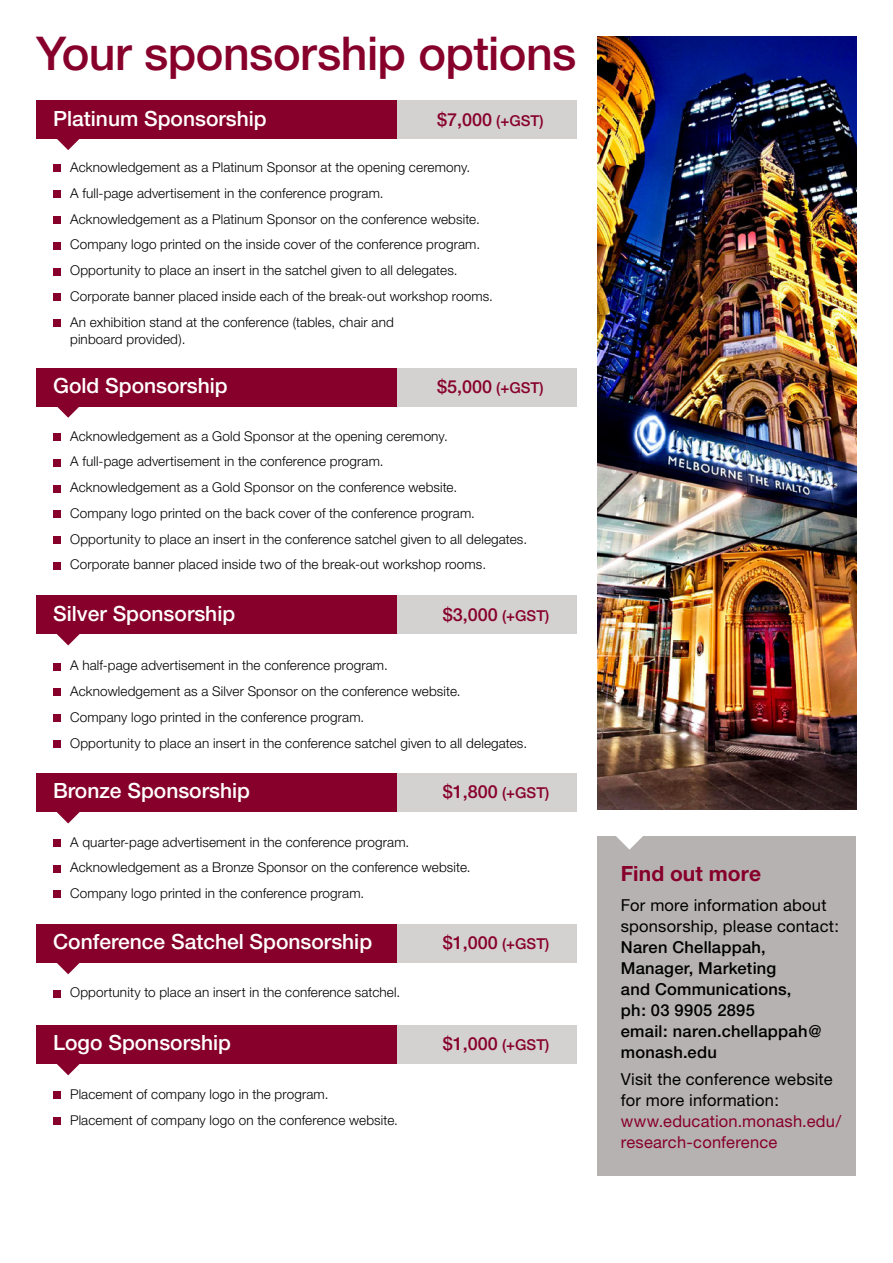
<style>
.page{position:relative;width:893px;height:1263px;background:#fff}
.page>*{position:absolute;margin:0;border:0;box-sizing:border-box;transform-origin:0 0}
.t1{font:500 46.65px "Helvetica Neue";letter-spacing:-.01em;color:#87002c}
.t2{font:500 21px "Helvetica Neue";color:#fff}
.t3{font:700 21px "Helvetica Neue";letter-spacing:.005em;color:#87002c}
.t4{font:500 18px "Helvetica Neue";color:#87002c}
.t5{font:500 16.5px/21px "Helvetica Neue";letter-spacing:.015em;color:#000}
.t6{font:16.5px/21px "Helvetica Neue";letter-spacing:.01em;color:#000}
.t7{font:16.5px/21px "Helvetica Neue";letter-spacing:.01em;color:#87002c}
.t8{font:300 13.5px/25.8px "Helvetica Neue";letter-spacing:.01em;color:#000}
.s1{font-size:15px}
</style>
<div class="page">
<div style="left:36px;top:924px;width:363px;height:39px;background:#87002c"></div>
<div style="left:36px;top:1025px;width:363px;height:39px;background:#87002c"></div>
<div style="left:397px;top:924px;width:180px;height:39px;background:#d4d1d1"></div>
<div style="left:397px;top:1025px;width:180px;height:39px;background:#d4d1d1"></div>
<div style="left:36px;top:774px;width:363px;height:38px;background:#87002c"></div>
<div style="left:397px;top:774px;width:180px;height:38px;background:#d4d1d1"></div>
<div style="left:36px;top:596px;width:363px;height:38px;background:#87002c"></div>
<div style="left:397px;top:596px;width:180px;height:38px;background:#d4d1d1"></div>
<div style="left:36px;top:368px;width:363px;height:38px;background:#87002c"></div>
<div style="left:397px;top:368px;width:180px;height:38px;background:#d4d1d1"></div>
<div style="left:36px;top:101px;width:363px;height:38px;background:#87002c"></div>
<div style="left:397px;top:101px;width:180px;height:38px;background:#d4d1d1"></div>
<div style="left:53px;top:165px;width:7px;height:7px;background:#87002c"></div>
<div style="left:53px;top:191px;width:7px;height:7px;background:#87002c"></div>
<div style="left:53px;top:216px;width:7px;height:8px;background:#87002c"></div>
<div style="left:53px;top:242px;width:7px;height:7px;background:#87002c"></div>
<div style="left:53px;top:268px;width:7px;height:7px;background:#87002c"></div>
<div style="left:53px;top:294px;width:7px;height:7px;background:#87002c"></div>
<div style="left:53px;top:319px;width:7px;height:8px;background:#87002c"></div>
<div style="left:597px;top:837px;width:259px;height:339px;background:#b6b2b2"></div>
<svg style="left:614px;top:836px;width:30px;height:14px"></svg>
<svg style="left:57px;top:139px;width:23px;height:11px"></svg>
<div style="left:53px;top:433px;width:7px;height:8px;background:#87002c"></div>
<div style="left:53px;top:459px;width:7px;height:7px;background:#87002c"></div>
<div style="left:53px;top:485px;width:7px;height:7px;background:#87002c"></div>
<div style="left:53px;top:511px;width:7px;height:7px;background:#87002c"></div>
<div style="left:53px;top:536px;width:7px;height:8px;background:#87002c"></div>
<div style="left:53px;top:562px;width:7px;height:7px;background:#87002c"></div>
<div style="left:53px;top:663px;width:7px;height:7px;background:#87002c"></div>
<div style="left:53px;top:689px;width:7px;height:7px;background:#87002c"></div>
<div style="left:53px;top:715px;width:7px;height:7px;background:#87002c"></div>
<div style="left:53px;top:740px;width:7px;height:7px;background:#87002c"></div>
<div style="left:53px;top:839px;width:7px;height:7px;background:#87002c"></div>
<div style="left:53px;top:865px;width:7px;height:7px;background:#87002c"></div>
<div style="left:53px;top:891px;width:7px;height:7px;background:#87002c"></div>
<div style="left:53px;top:990px;width:7px;height:7px;background:#87002c"></div>
<svg style="left:53px;top:406px;width:30px;height:12px"></svg>
<svg style="left:57px;top:634px;width:23px;height:11px"></svg>
<svg style="left:56px;top:812px;width:24px;height:11px"></svg>
<svg style="left:57px;top:963px;width:23px;height:11px"></svg>
<svg style="left:57px;top:1064px;width:23px;height:11px"></svg>
<div style="left:53px;top:1092px;width:7px;height:7px;background:#87002c"></div>
<div style="left:53px;top:1117px;width:7px;height:8px;background:#87002c"></div>
<img style="left:597px;top:36px;width:260px;height:774px">
<h1 class="t1" style="left:36px;top:26px;width:542px">Your sponsorship options</h1>
<h2 class="t2" style="left:53px;top:106px;width:215px">Platinum Sponsorship</h2>
<h3 class="t4" style="left:437px;top:109px;width:108px">$7,000 <span class="s1">(+GST)</span></h3>
<p class="t8" style="left:70px;top:154px;width:424px">Acknowledgement as a Platinum Sponsor at the opening ceremony.<br>A full-page advertisement in the conference program.<br>Acknowledgement as a Platinum Sponsor on the conference website.<br>Company logo printed on the inside cover of the conference program.<br>Opportunity to place an insert in the satchel given to all delegates.<br>Corporate banner placed inside each of the break-out workshop rooms.<br>An exhibition stand at the conference (tables, chair and</p>
<p class="t8" style="left:70px;top:326px;width:117px">pinboard provided).</p>
<h2 class="t2" style="left:53px;top:373px;width:176px">Gold Sponsorship</h2>
<h3 class="t4" style="left:437px;top:376px;width:108px">$5,000 <span class="s1">(+GST)</span></h3>
<p class="t8" style="left:70px;top:423px;width:458px">Acknowledgement as a Gold Sponsor at the opening ceremony.<br>A full-page advertisement in the conference program.<br>Acknowledgement as a Gold Sponsor on the conference website.<br>Company logo printed on the back cover of the conference program.<br>Opportunity to place an insert in the conference satchel given to all delegates.<br>Corporate banner placed inside two of the break-out workshop rooms.</p>
<h2 class="t2" style="left:53px;top:601px;width:184px">Silver Sponsorship</h2>
<h3 class="t4" style="left:443px;top:604px;width:108px">$3,000 <span class="s1">(+GST)</span></h3>
<p class="t8" style="left:70px;top:652px;width:458px">A half-page advertisement in the conference program.<br>Acknowledgement as a Silver Sponsor on the conference website.<br>Company logo printed in the conference program.<br>Opportunity to place an insert in the conference satchel given to all delegates.</p>
<h2 class="t2" style="left:53px;top:778px;width:198px">Bronze Sponsorship</h2>
<h3 class="t4" style="left:443px;top:781px;width:108px">$1,800 <span class="s1">(+GST)</span></h3>
<p class="t8" style="left:70px;top:829px;width:402px">A quarter-page advertisement in the conference program.<br>Acknowledgement as a Bronze Sponsor on the conference website.<br>Company logo printed in the conference program.</p>
<h2 class="t2" style="left:53px;top:929px;width:321px">Conference Satchel Sponsorship</h2>
<h3 class="t4" style="left:443px;top:932px;width:108px">$1,000 <span class="s1">(+GST)</span></h3>
<p class="t8" style="left:70px;top:979px;width:332px">Opportunity to place an insert in the conference satchel.</p>
<h2 class="t2" style="left:53px;top:1030px;width:179px">Logo Sponsorship</h2>
<h3 class="t4" style="left:443px;top:1033px;width:108px">$1,000 <span class="s1">(+GST)</span></h3>
<p class="t8" style="left:70px;top:1081px;width:329px">Placement of company logo in the program.<br>Placement of company logo on the conference website.</p>
<h2 class="t3" style="left:621px;top:861px;width:142px">Find out more</h2>
<p class="t6" style="left:621px;top:894px;width:220px">For more information about sponsorship, please contact:</p>
<p class="t5" style="left:621px;top:936px;width:202px">Naren Chellappah,<br>Manager, Marketing<br>and Communications,<br>ph: 03 9905 2895<br>email: naren.chellappah@ monash.edu</p>
<p class="t6" style="left:621px;top:1068px;width:213px">Visit the conference website for more information:</p>
<p class="t7" style="left:621px;top:1110px;width:222px">www.education.monash.edu/ research-conference</p>
</div>
